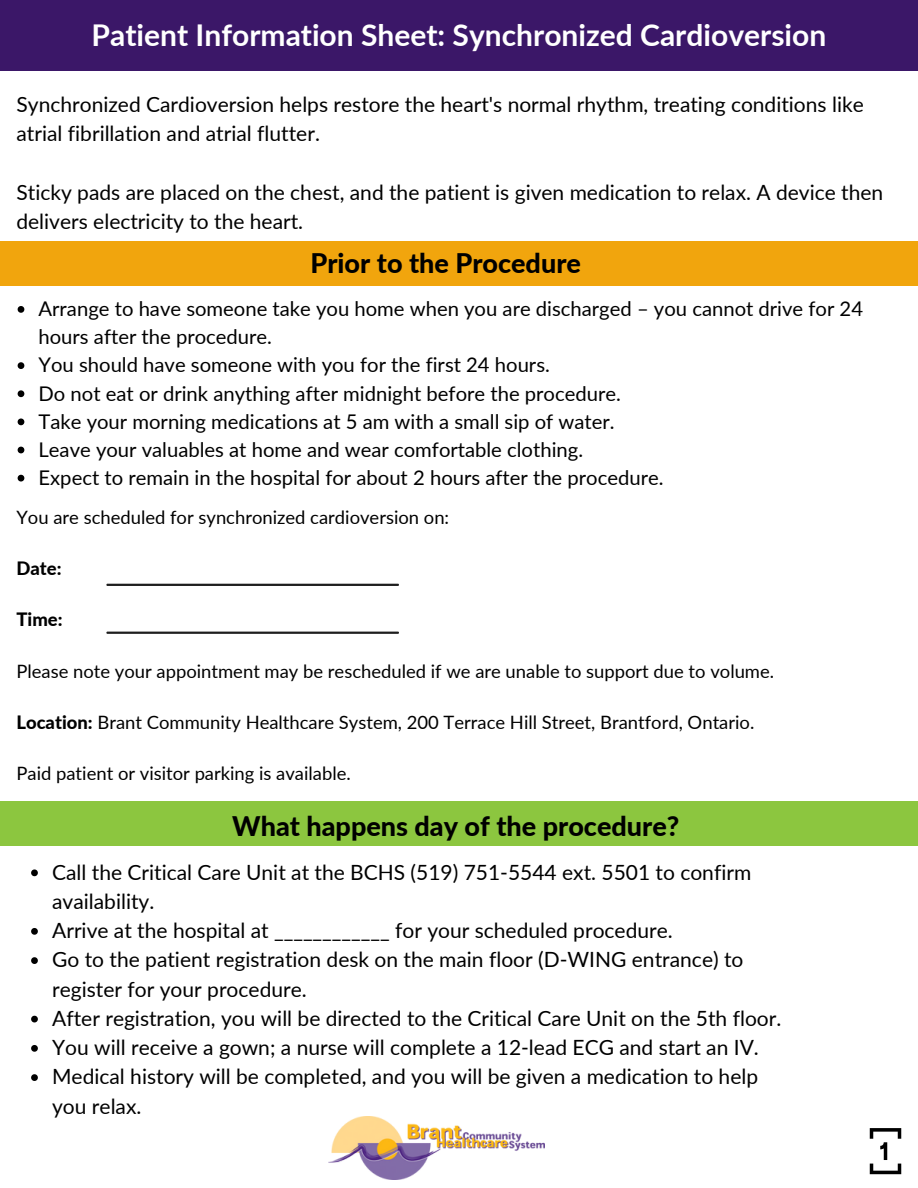
<style>
.page{position:relative;width:918px;height:1188px;background:#fff}
.page>*{position:absolute;margin:0;border:0;box-sizing:border-box;transform-origin:0 0}
.t1{font:700 30px "Lato";color:#fff}
.t2{font:800 27px "Lato";color:#000}
.t3{font:21px/29.2px "Lato";color:#000}
.t4{font:20.25px/28.2px "Lato";color:#000}
.t5{font:18.45px "Lato";color:#000}
.t6{font:800 18.45px "Lato";color:#000}
.s1{font-weight:800}
</style>
<div class="page">
<div style="left:0;top:0;width:918px;height:70px;background:#3b1768"></div>
<div style="left:0;top:801px;width:918px;height:45px;background:#8cc63f"></div>
<img style="left:329px;top:1116px;width:216px;height:63px">
<div style="left:0;top:241px;width:918px;height:45px;background:#f1a50d"></div>
<hr style="left:106px;top:584px;width:293px;height:2px;background:#1e1e1e">
<hr style="left:106px;top:632px;width:293px;height:2px;background:#1e1e1e">
<svg style="left:870px;top:1128px;width:31px;height:46px"></svg>
<svg style="left:31px;top:869px;width:7px;height:7px"></svg>
<svg style="left:31px;top:928px;width:7px;height:7px"></svg>
<svg style="left:31px;top:957px;width:7px;height:7px"></svg>
<svg style="left:31px;top:1016px;width:7px;height:6px"></svg>
<svg style="left:31px;top:1045px;width:7px;height:7px"></svg>
<svg style="left:31px;top:1074px;width:7px;height:7px"></svg>
<svg style="left:18px;top:306px;width:6px;height:7px"></svg>
<svg style="left:18px;top:362px;width:6px;height:7px"></svg>
<svg style="left:18px;top:390px;width:6px;height:7px"></svg>
<svg style="left:18px;top:419px;width:6px;height:6px"></svg>
<svg style="left:18px;top:447px;width:6px;height:6px"></svg>
<svg style="left:18px;top:475px;width:6px;height:7px"></svg>
<p class="t1" style="left:92px;top:16px;width:736px">Patient Information Sheet: Synchronized Cardioversion</p>
<p class="t3" style="left:16px;top:89px;width:849px">Synchronized Cardioversion helps restore the heart's normal rhythm, treating conditions like atrial fibrillation and atrial flutter.</p>
<h3 class="t3" style="left:16px;top:177px;width:868px">Sticky pads are placed on the chest, and the patient is given medication to relax. A device then delivers electricity to the heart.</h3>
<h1 class="t2" style="left:311px;top:246px;width:272px">Prior to the Procedure</h1>
<p class="t4" style="left:39px;top:294px;width:826px">Arrange to have someone take you home when you are discharged – you cannot drive for 24 hours after the procedure.</p>
<h1 class="t4" style="left:39px;top:350px;width:513px">You should have someone with you for the first 24 hours.</h1>
<p class="t4" style="left:39px;top:379px;width:584px">Do not eat or drink anything after midnight before the procedure.</p>
<p class="t4" style="left:39px;top:407px;width:578px">Take your morning medications at 5 am with a small sip of water.</p>
<p class="t4" style="left:39px;top:435px;width:546px">Leave your valuables at home and wear comfortable clothing.</p>
<p class="t4" style="left:39px;top:463px;width:627px">Expect to remain in the hospital for about 2 hours after the procedure.</p>
<h2 class="t5" style="left:16px;top:506px;width:434px">You are scheduled for synchronized cardioversion on:</h2>
<h2 class="t6" style="left:16px;top:557px;width:47px">Date:</h2>
<h1 class="t6" style="left:16px;top:608px;width:48px">Time:</h1>
<p class="t5" style="left:16px;top:659px;width:759px">Please note your appointment may be rescheduled if we are unable to support due to volume.</p>
<p class="t5" style="left:16px;top:711px;width:739px"><span class="s1">Location:</span> Brant Community Healthcare System, 200 Terrace Hill Street, Brantford, Ontario.</p>
<p class="t5" style="left:16px;top:762px;width:336px">Paid patient or visitor parking is available.</p>
<h3 class="t2" style="left:232px;top:809px;width:449px">What happens day of the procedure?</h3>
<p class="t3" style="left:52px;top:857px;width:701px">Call the Critical Care Unit at the BCHS (519) 751-5544 ext. 5501 to confirm availability.</p>
<p class="t3" style="left:52px;top:915px;width:622px">Arrive at the hospital at ____________ for your scheduled procedure.</p>
<p class="t3" style="left:52px;top:945px;width:693px">Go to the patient registration desk on the main floor (D-WING entrance) to register for your procedure.</p>
<p class="t3" style="left:52px;top:1003px;width:731px">After registration, you will be directed to the Critical Care Unit on the 5th floor.</p>
<p class="t3" style="left:52px;top:1032px;width:708px">You will receive a gown; a nurse will complete a 12-lead ECG and start an IV.</p>
<p class="t3" style="left:52px;top:1062px;width:707px">Medical history will be completed, and you will be given a medication to help you relax.</p>
</div>
